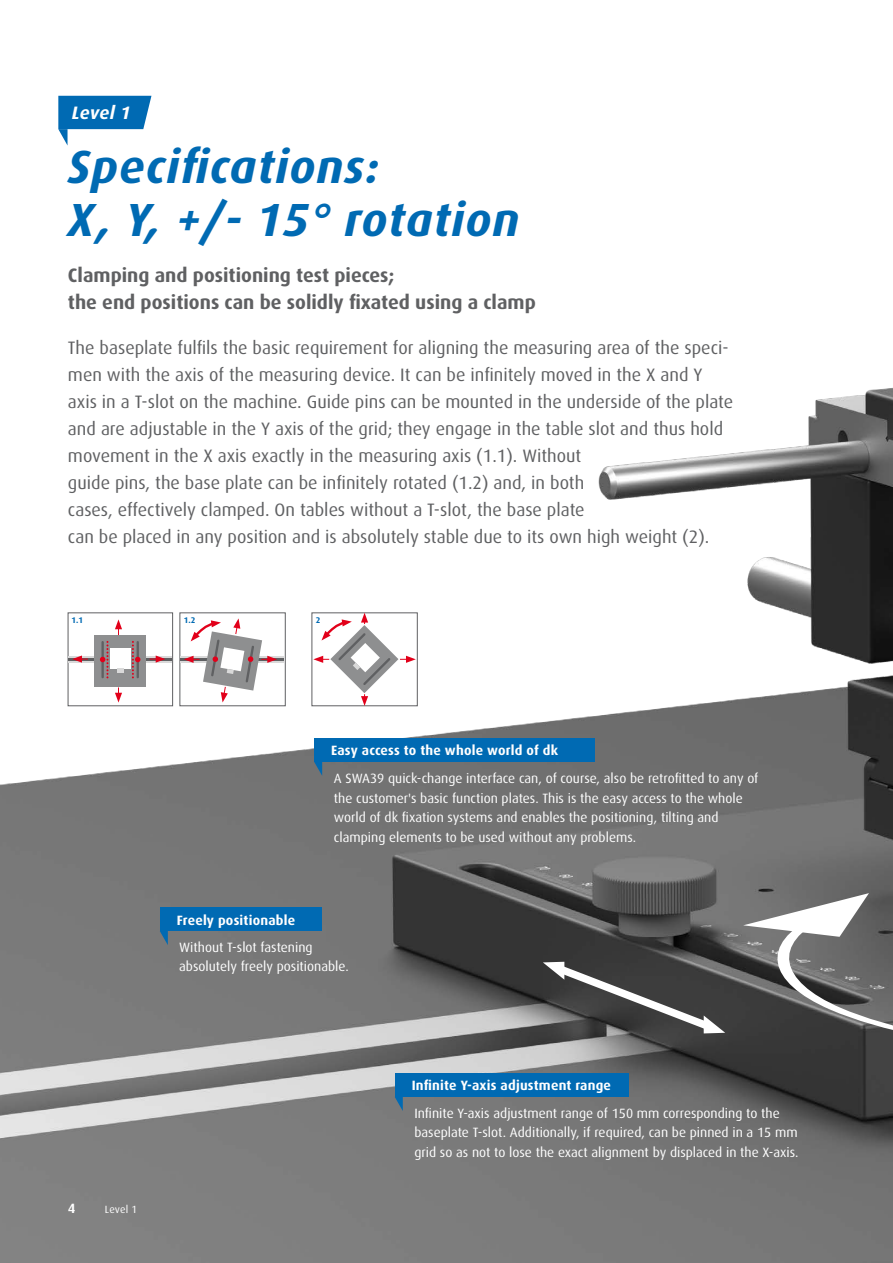
<style>
.page{position:relative;width:893px;height:1263px;background:#fff}
.page>*{position:absolute;margin:0;border:0;box-sizing:border-box;transform-origin:0 0}
.t1{font:italic 700 46.5px/52.5px "Dax Pro";letter-spacing:.02em;color:#006ab3}
.t2{font:700 19.5px/27px "Dax Pro";color:#5f6062}
.t3{font:18px/27px "Dax Pro";color:#5f6062}
.t4{font:italic 700 18px "Dax Pro";letter-spacing:.01em;color:#fff}
.t5{font:13.5px/19.5px "Dax Pro";color:#fff}
.t6{font:700 13.5px "Dax Pro";letter-spacing:.015em;color:#fff}
.t7{font:10.5px "Dax Pro";letter-spacing:.005em;color:#fff}
.t8{font:700 8.25px "Dax Pro";color:#006ab3}
</style>
<div class="page">
<img style="left:0;top:95px;width:893px;height:1168px">
<svg style="left:543px;top:953px;width:133px;height:89px;background:#545454"></svg>
<div style="left:68px;top:612px;width:105px;height:94px;background:#fff;border:1px solid #5f6062"></div>
<svg style="left:68px;top:656px;width:104px;height:6px"></svg>
<hr style="left:68px;top:658px;width:104px;height:2px;background:#5f6062">
<div style="left:95px;top:635px;width:51px;height:52px;background:#8e8f90"></div>
<div style="left:110px;top:648px;width:21px;height:20px;background:#fff"></div>
<svg style="left:117px;top:668px;width:6px;height:4px"></svg>
<svg style="left:100px;top:641px;width:8px;height:37px"></svg>
<svg style="left:132px;top:641px;width:8px;height:37px"></svg>
<svg style="left:150px;top:655px;width:16px;height:8px"></svg>
<svg style="left:115px;top:687px;width:7px;height:15px"></svg>
<svg style="left:72px;top:655px;width:16px;height:8px"></svg>
<svg style="left:115px;top:619px;width:7px;height:16px"></svg>
<svg style="left:312px;top:612px;width:106px;height:94px"></svg>
<svg style="left:313px;top:613px;width:103px;height:93px"></svg>
<div style="left:180px;top:612px;width:106px;height:94px;background:#fff;border:1px solid #5f6062"></div>
<svg style="left:181px;top:656px;width:103px;height:7px"></svg>
<hr style="left:181px;top:658px;width:103px;height:2px;background:#5f6062">
<svg style="left:184px;top:618px;width:93px;height:84px"></svg>
<svg style="left:676px;top:835px;width:217px;height:258px;background:#585858"></svg>
<svg style="left:728px;top:893px;width:165px;height:53px"></svg>
<svg style="left:58px;top:96px;width:93px;height:50px"></svg>
<svg style="left:160px;top:931px;width:8px;height:14px"></svg>
<div style="left:160px;top:908px;width:161px;height:23px;background:#006ab3"></div>
<svg style="left:395px;top:1097px;width:8px;height:14px"></svg>
<div style="left:395px;top:1074px;width:234px;height:23px;background:#006ab3"></div>
<svg style="left:314px;top:762px;width:8px;height:14px"></svg>
<div style="left:314px;top:738px;width:281px;height:24px;background:#006ab3"></div>
<p class="t4" style="left:72px;top:101px;width:60px">Level 1</p>
<h1 class="t1" style="left:68px;top:139px;width:453px">Specifications:<br>X, Y, +/- 15° rotation</h1>
<p class="t2" style="left:68px;top:261px;width:469px">Clamping and positioning test pieces;<br>the end positions can be solidly fixated using a clamp</p>
<p class="t3" style="left:68px;top:334px;width:667px">The baseplate fulfils the basic requirement for aligning the measuring area of the speci&shy;men with the axis of the measuring device. It can be infinitely moved in the X and Y axis in a T-slot on the machine. Guide pins can be mounted in the underside of the plate and are adjustable in the Y axis of the grid; they engage in the table slot and thus hold movement in the X axis exactly in the measuring axis (1.1). Without<br>guide pins, the base plate can be infinitely rotated (1.2) and, in both<br>cases, effectively clamped. On tables without a T-slot, the base plate<br>can be placed in any position and is absolutely stable due to its own high weight (2).</p>
<p class="t8" style="left:72px;top:614px;width:13px">1.1</p>
<p class="t8" style="left:184px;top:615px;width:13px">1.2</p>
<p class="t8" style="left:316px;top:615px;width:6px">2</p>
<p class="t6" style="left:177px;top:911px;width:120px">Freely positionable</p>
<p class="t6" style="left:331px;top:742px;width:229px">Easy access to the whole world of dk</p>
<p class="t5" style="left:334px;top:768px;width:426px">A SWA39 quick-change interface can, of course, also be retrofitted to any of the customer's basic function plates. This is the easy access to the whole world of dk fixation systems and enables the positioning, tilting and clamping elements to be used without any problems.</p>
<p class="t5" style="left:179px;top:937px;width:171px">Without T-slot fastening absolutely freely positionable.</p>
<p class="t6" style="left:68px;top:1199px;width:9px">4</p>
<p class="t7" style="left:105px;top:1202px;width:34px">Level 1</p>
<p class="t6" style="left:412px;top:1077px;width:201px">Infinite Y-axis adjustment range</p>
<p class="t5" style="left:414px;top:1103px;width:386px">Infinite Y-axis adjustment range of 150 mm corresponding to the baseplate T-slot. Additionally, if required, can be pinned in a 15 mm grid so as not to lose the exact alignment by displaced in the X-axis.</p>
</div>
